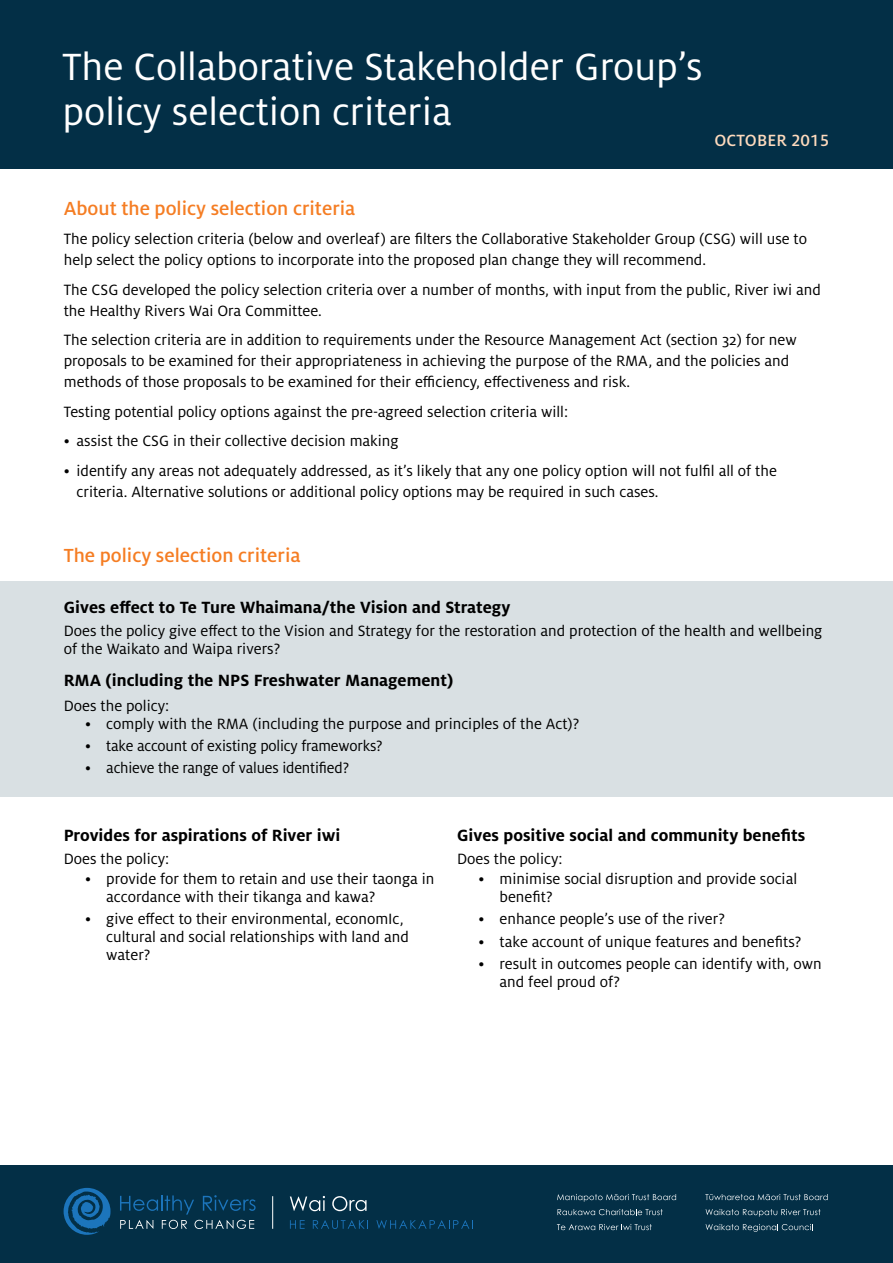
<style>
.page{position:relative;width:893px;height:1263px;background:#fff}
.page>*{position:absolute;margin:0;border:0;box-sizing:border-box;transform-origin:0 0}
.t1{font:42px/45px "Milo Pro";color:#fff}
.t2{font:500 21px "Milo OT";color:#f57d23}
.t3{font:700 18px "Milo Pro";color:#000}
.t4{font:500 18px "Milo Pro";letter-spacing:.01em;color:#fedabd}
.t5{font:16.5px/18px "Milo Pro";color:#000}
</style>
<div class="page">
<div style="left:0;top:0;width:893px;height:169px;background:#032f46"></div>
<div style="left:0;top:1165px;width:893px;height:98px;background:#032f46"></div>
<svg style="left:120px;top:1195px;width:74px;height:19px"></svg>
<svg style="left:203px;top:1195px;width:53px;height:16px"></svg>
<svg style="left:120px;top:1220px;width:33px;height:9px"></svg>
<svg style="left:162px;top:1220px;width:25px;height:9px"></svg>
<svg style="left:195px;top:1220px;width:59px;height:9px"></svg>
<svg style="left:64px;top:1188px;width:47px;height:47px"></svg>
<svg style="left:290px;top:1196px;width:35px;height:15px"></svg>
<svg style="left:290px;top:1220px;width:15px;height:9px"></svg>
<svg style="left:313px;top:1220px;width:55px;height:9px"></svg>
<svg style="left:376px;top:1220px;width:97px;height:9px"></svg>
<hr style="left:272px;top:1196px;width:1px;height:33px;background:#fff">
<svg style="left:332px;top:1196px;width:35px;height:15px"></svg>
<svg style="left:557px;top:1194px;width:119px;height:8px"></svg>
<svg style="left:557px;top:1209px;width:106px;height:6px"></svg>
<svg style="left:557px;top:1224px;width:95px;height:6px"></svg>
<svg style="left:705px;top:1194px;width:123px;height:6px"></svg>
<svg style="left:706px;top:1209px;width:114px;height:8px"></svg>
<svg style="left:706px;top:1224px;width:107px;height:8px"></svg>
<div style="left:0;top:581px;width:893px;height:216px;background:#d9e0e3"></div>
<h1 class="t1" style="left:63px;top:45px;width:641px">The Collaborative Stakeholder Group’s policy selection criteria</h1>
<p class="t4" style="left:714px;top:131px;width:116px">OCTOBER 2015</p>
<p class="t2" style="left:64px;top:197px;width:293px">About the policy selection criteria</p>
<p class="t5" style="left:64px;top:229px;width:745px;line-height:21px">The policy selection criteria (below and overleaf) are filters the Collaborative Stakeholder Group (CSG) will use to help select the policy options to incorporate into the proposed plan change they will recommend.</p>
<p class="t5" style="left:64px;top:279px;width:759px;line-height:21px">The CSG developed the policy selection criteria over a number of months, with input from the public, River iwi and the Healthy Rivers Wai Ora Committee.</p>
<p class="t5" style="left:64px;top:330px;width:734px;line-height:21px">The selection criteria are in addition to requirements under the Resource Management Act (section 32) for new proposals to be examined for their appropriateness in achieving the purpose of the RMA, and the policies and methods of those proposals to be examined for their efficiency, effectiveness and risk.</p>
<p class="t5" style="left:64px;top:403px;width:506px">Testing potential policy options against the pre-agreed selection criteria will:</p>
<p class="t5" style="left:64px;top:432px;width:336px">• assist the CSG in their collective decision making</p>
<p class="t5" style="left:77px;top:460px;width:702px;line-height:21px;text-indent:-13px">• identify any areas not adequately addressed, as it’s likely that any one policy option will not fulfil all of the criteria. Alternative solutions or additional policy options may be required in such cases.</p>
<p class="t2" style="left:64px;top:544px;width:238px">The policy selection criteria</p>
<p class="t3" style="left:64px;top:597px;width:448px">Gives effect to Te Ture Whaimana/the Vision and Strategy</p>
<p class="t5" style="left:64px;top:622px;width:760px">Does the policy give effect to the Vision and Strategy for the restoration and protection of the health and wellbeing of the Waikato and Waipa rivers?</p>
<p class="t3" style="left:64px;top:670px;width:391px">RMA (including the NPS Freshwater Management)</p>
<p class="t5" style="left:64px;top:697px;width:107px">Does the policy:</p>
<p class="t5" style="left:85px;top:715px;width:496px">• comply with the RMA (including the purpose and principles of the Act)?</p>
<p class="t5" style="left:85px;top:737px;width:299px">• take account of existing policy frameworks?</p>
<p class="t5" style="left:85px;top:759px;width:266px">• achieve the range of values identified?</p>
<p class="t3" style="left:64px;top:825px;width:278px">Provides for aspirations of River iwi</p>
<p class="t5" style="left:64px;top:850px;width:107px">Does the policy:</p>
<p class="t5" style="left:106px;top:870px;width:330px;text-indent:-21px">• provide for them to retain and use their taonga in accordance with their tikanga and kawa?</p>
<p class="t5" style="left:106px;top:910px;width:304px;text-indent:-21px">• give effect to their environmental, economIc, cultural and social relationships with land and water?</p>
<p class="t3" style="left:457px;top:825px;width:350px">Gives positive social and community benefits</p>
<p class="t5" style="left:457px;top:850px;width:107px">Does the policy:</p>
<p class="t5" style="left:500px;top:870px;width:299px;text-indent:-21px">• minimise social disruption and provide social benefit?</p>
<p class="t5" style="left:478px;top:910px;width:248px">• enhance people’s use of the river?</p>
<p class="t5" style="left:478px;top:933px;width:325px">• take account of unique features and benefits?</p>
<p class="t5" style="left:500px;top:955px;width:324px;text-indent:-21px">• result in outcomes people can identify with, own and feel proud of?</p>
</div>
